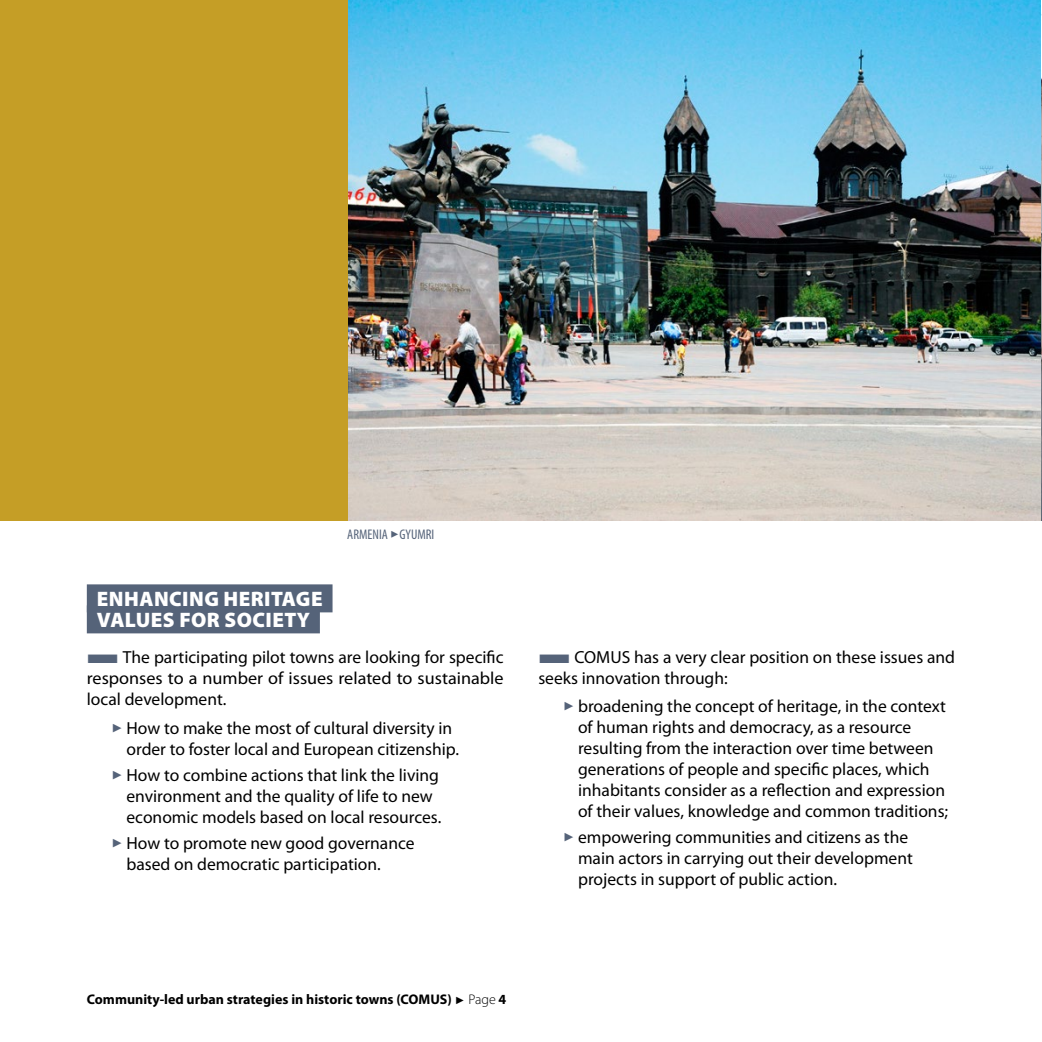
<style>
.page{position:relative;width:1042px;height:1042px;background:#fff}
.page>*{position:absolute;margin:0;border:0;box-sizing:border-box;transform-origin:0 0}
.t1{font:900 21px/21px "Myriad Pro";letter-spacing:.02em;color:#fff}
.t2{font:17.5px/21px "Myriad Pro";color:#000}
.t3{font:700 14px "Myriad Pro";color:#000}
.t4{font:condensed 14px "Myriad Pro";color:#556379}
.s1{color:#556379}
.s2{font-family:"Arial";font-weight:400;font-size:10.5px}
.s3{font-weight:300}
</style>
<div class="page">
<div style="left:87px;top:584px;width:245px;height:28px;background:#556379"></div>
<div style="left:87px;top:605px;width:233px;height:28px;background:#556379"></div>
<img style="left:348px;top:0;width:694px;height:521px">
<div style="left:0;top:0;width:348px;height:521px;background:#c59e26"></div>
<p class="t4" style="left:347px;top:526px;width:88px">ARMENIA ✓GYUMRI</p>
<p class="t1" style="left:97px;top:588px;width:227px">ENHANCING HERITAGE<br>VALUES FOR SOCIETY</p>
<p class="t2" style="left:87px;top:646px;width:418px;text-align:justify"><span class="s1">■</span>The participating pilot towns are looking for specific responses to a number of issues related to sustainable local development.</p>
<p class="t2" style="left:126px;top:717px;width:334px;text-indent:-15px"><span class="s1">✓</span> How to make the most of cultural diversity in order to foster local and European citizenship.</p>
<p class="t2" style="left:126px;top:764px;width:316px;text-indent:-15px"><span class="s1">✓</span> How to combine actions that link the living environment and the quality of life to new economic models based on local resources.</p>
<p class="t2" style="left:126px;top:832px;width:290px;text-indent:-15px"><span class="s1">✓</span> How to promote new good governance based on democratic participation.</p>
<p class="t2" style="left:538px;top:646px;width:418px"><span class="s1">■</span>COMUS has a very clear position on these issues and seeks innovation through:</p>
<p class="t2" style="left:578px;top:696px;width:372px;text-indent:-15px"><span class="s1">✓</span> broadening the concept of heritage, in the context of human rights and democracy, as a resource resulting from the interaction over time between generations of people and specific places, which inhabitants consider as a reflection and expression of their values, knowledge and common traditions;</p>
<p class="t2" style="left:578px;top:827px;width:336px;text-indent:-15px"><span class="s1">✓</span> empowering communities and citizens as the main actors in carrying out their development projects in support of public action.</p>
<p class="t3" style="left:87px;top:990px;width:421px">Community-led urban strategies in historic towns (COMUS) <span class="s2">►</span> <span class="s3">Page</span> 4</p>
</div>
